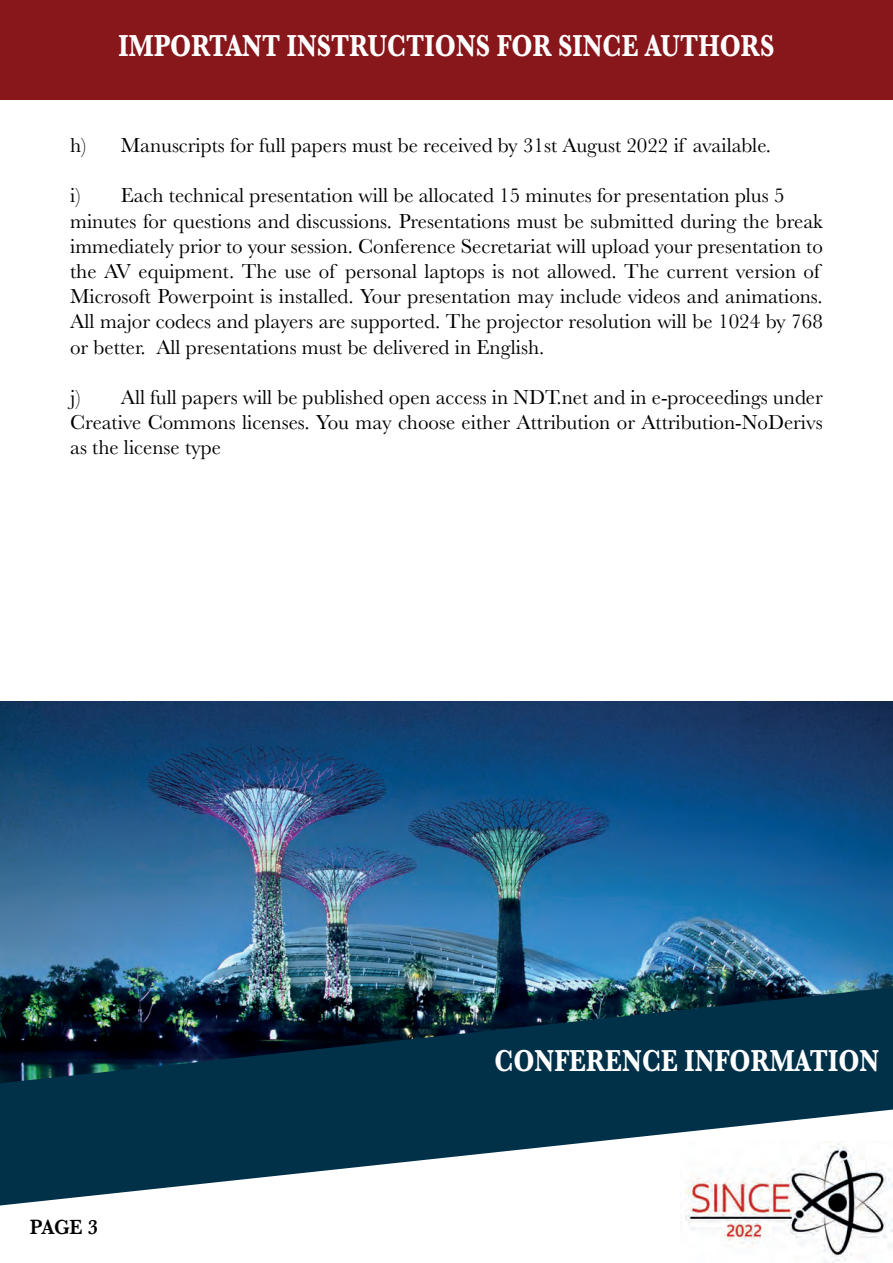
<style>
.page{position:relative;width:893px;height:1263px;background:#fff}
.page>*{position:absolute;margin:0;border:0;box-sizing:border-box;transform-origin:0 0}
.t1{font:700 31.5px "Baskerville";letter-spacing:.005em;color:#fff;scale:.8 1}
.t2{font:600 21.3px "Baskerville";color:#000;scale:.94 1}
.t3{font:21px/25.2px "Baskerville";color:#000}
</style>
<div class="page">
<img style="left:0;top:701px;width:893px;height:286px">
<div style="left:0;top:0;width:893px;height:99px;background:#88171b"></div>
<svg style="left:0;top:987px;width:893px;height:218px;fill:#003149"></svg>
<img style="left:680px;top:1142px;width:213px;height:121px">
<h1 class="t1" style="left:119px;top:24px;width:821px">IMPORTANT INSTRUCTIONS FOR SINCE AUTHORS</h1>
<p class="t3" style="left:70px;top:133px;width:702px">h) Manuscripts for full papers must be received by 31st August 2022 if available.</p>
<p class="t3" style="left:70px;top:183px;width:754px">i) Each technical presentation will be allocated 15 minutes for presentation plus 5 minutes for questions and discussions. Presentations must be submitted during the break immediately prior to your session. Conference Secretariat will upload your presentation to the AV equipment. The use of personal laptops is not allowed. The current version of Microsoft Powerpoint is installed. Your presentation may include videos and animations.<br>All major codecs and players are supported. The projector resolution will be 1024 by 768 or better. All presentations must be delivered in English.</p>
<p class="t3" style="left:70px;top:385px;width:754px;text-align:justify">j) All full papers will be published open access in NDT.net and in e-proceedings under Creative Commons licenses. You may choose either Attribution or Attribution-NoDerivs as the license type</p>
<p class="t2" style="left:30px;top:1212px;width:74px">PAGE 3</p>
<h1 class="t1" style="left:494px;top:1038px;width:483px">CONFERENCE INFORMATION</h1>
</div>
